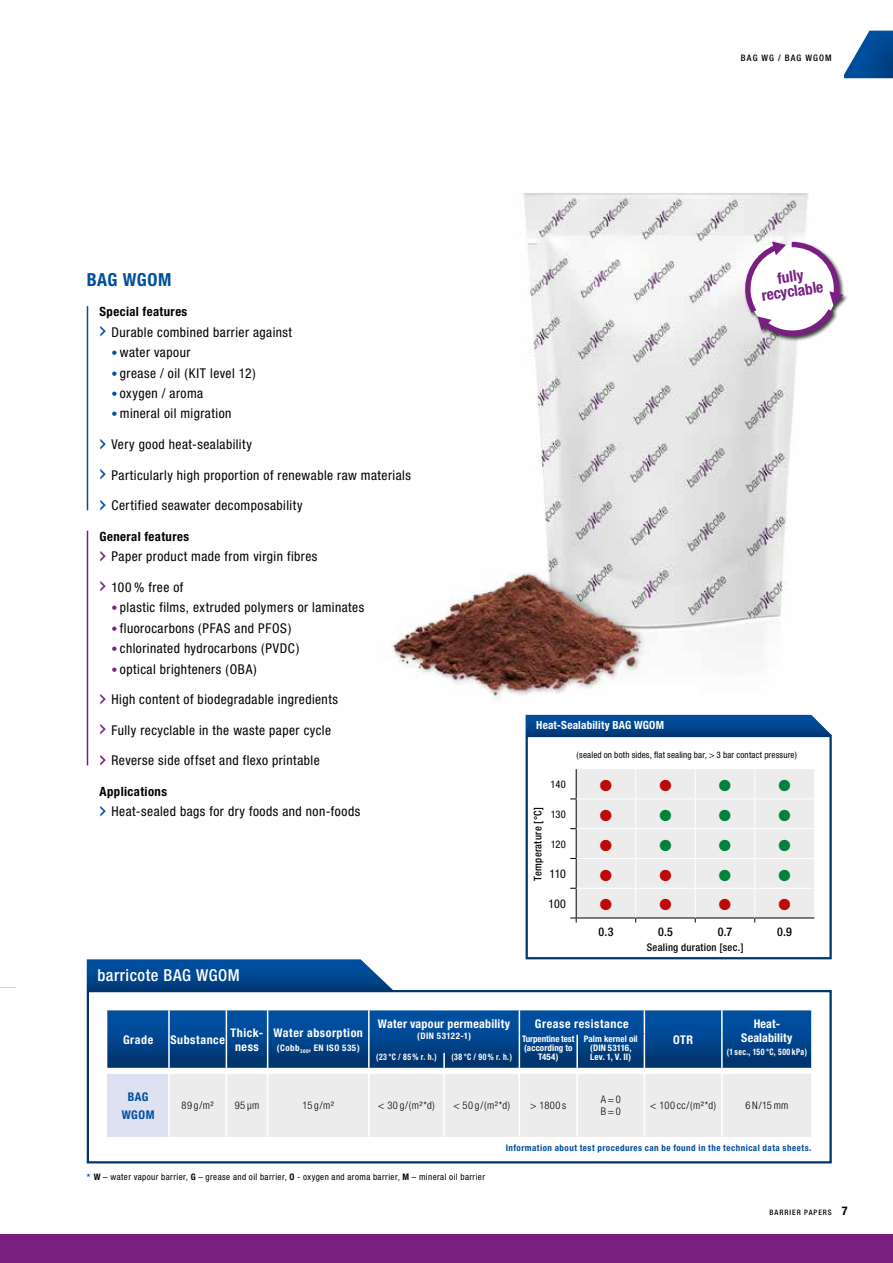
<style>
.page{position:relative;width:893px;height:1263px;background:#fff}
.page>*{position:absolute;margin:0;border:0;box-sizing:border-box;transform-origin:0 0}
.t1{font:300 34.5px "DIN Pro";color:#be0908}
.t2{font:300 34.5px "DIN Pro";color:#00823c}
.t3{font:700 condensed 18px "Helvetica Neue";letter-spacing:.025em;color:#004e9e}
.t4{font:500 condensed 16.5px "Helvetica Neue";letter-spacing:.035em;color:#fff}
.t5{font:700 condensed 15.3px/14.5px "Helvetica Neue";color:#791f82;text-align:center}
.t6{font:condensed 13.5px "Helvetica Neue";letter-spacing:.035em;color:#000}
.t7{font:700 condensed 12.75px "Helvetica Neue";letter-spacing:.035em;color:#000}
.t8{font:700 condensed 12px/13.5px "Helvetica Neue";letter-spacing:.04em;color:#fff;text-align:center}
.t9{font:700 condensed 12px/13.5px "Helvetica Neue";letter-spacing:.01em;color:#fff;text-align:center}
.t10{font:500 condensed 12px "Helvetica Neue";color:#000}
.t11{font:700 condensed 12px/18px "Helvetica Neue";letter-spacing:.04em;color:#004e9e;text-align:center}
.t12{font:condensed 12px "Helvetica Neue";letter-spacing:-.02em;color:#000}
.t13{font:700 condensed 12px "Helvetica Neue";color:#000}
.t14{font:700 condensed 11.25px "Helvetica Neue";letter-spacing:.015em;color:#fff}
.t15{font:300 condensed 10.5px/12.6px "Helvetica Neue";letter-spacing:.04em;color:#000}
.t16{font:500 condensed 10.5px "Helvetica Neue";letter-spacing:.025em;color:#000}
.t17{font:condensed 10.5px "Helvetica Neue";letter-spacing:.01em;color:#000}
.t18{font:condensed 9px "Helvetica Neue";letter-spacing:.045em;color:#000}
.t19{font:700 condensed 9px/9px "Helvetica Neue";letter-spacing:.015em;color:#fff;text-align:center}
.t20{font:700 condensed 9px "Helvetica Neue";letter-spacing:.055em;color:#004e9e}
.t21{font:condensed 9px "Helvetica Neue";letter-spacing:.02em;color:#000}
.t22{font:700 condensed 9px "Helvetica Neue";letter-spacing:.015em;color:#fff;scale:.86 1}
.t23{font:700 condensed 9px "Helvetica Neue";letter-spacing:.06em;color:#fff;scale:.86 1}
.t24{font:700 condensed 9px "Helvetica Neue";letter-spacing:.055em;color:#fff}
.t25{font:500 condensed 9px "Helvetica Neue";letter-spacing:.125em;color:#000}
.t26{font:700 condensed 9px "Helvetica Neue";letter-spacing:.05em;color:#fff}
.t27{font:500 condensed 7.5px "Helvetica Neue";letter-spacing:.13em;color:#000}
.s1{font-family:"DIN Pro";font-stretch:normal;font-size:25.5px;color:#004e9e}
.s2{font-size:12px;color:#004e9e}
.s3{font-family:"DIN Pro";font-stretch:normal;font-size:25.5px;color:#791f82}
.s4{font-size:12px;color:#791f82}
.s5{color:#00823c}
.s6{color:#be0908}
.s7{font-weight:700;color:#004e9e}
.s8{font-weight:700}
</style>
<div class="page">
<svg style="left:844px;top:31px;width:49px;height:47px"></svg>
<div style="left:0;top:1235px;width:893px;height:28px;background:#791f82"></div>
<img style="left:390px;top:193px;width:422px;height:545px">
<div style="left:744px;top:241px;width:105px;height:101px;background:#000;opacity:.75"></div>
<svg style="left:739px;top:239px;width:104px;height:102px"></svg>
<div style="left:87px;top:990px;width:745px;height:173px;background:#fff;border:2px solid #003570"></div>
<svg style="left:107px;top:1010px;width:704px;height:127px;background:#82a0c2"></svg>
<hr style="left:520px;top:1033px;width:57px;height:1px;background:#004e9e">
<hr style="left:577px;top:1033px;width:67px;height:1px;background:#004e9e">
<svg style="left:87px;top:959px;width:306px;height:31px;background:#105196"></svg>
<hr style="left:87px;top:531px;width:1px;height:234px;background:#791f82">
<hr style="left:87px;top:306px;width:1px;height:204px;background:#004e9e">
<svg style="left:526px;top:715px;width:306px;height:20px;background:#084c92"></svg>
<div style="left:526px;top:735px;width:306px;height:224px;background:#fff;border:2px solid #003570"></div>
<svg style="left:570px;top:769px;width:244px;height:153px;background:#eaeaeb"></svg>
<hr style="left:577px;top:888px;width:59px;height:1px;background:#fff">
<hr style="left:636px;top:888px;width:59px;height:1px;background:#fff">
<hr style="left:635px;top:888px;width:1px;height:30px;background:#fff">
<hr style="left:695px;top:888px;width:60px;height:1px;background:#fff">
<hr style="left:695px;top:888px;width:1px;height:30px;background:#fff">
<hr style="left:755px;top:888px;width:59px;height:1px;background:#fff">
<hr style="left:754px;top:888px;width:1px;height:30px;background:#fff">
<p class="t25" style="left:741px;top:53px;width:92px">BAG WG / BAG WGOM</p>
<h2 class="t3" style="left:87px;top:268px;width:86px">BAG WGOM</h2>
<p class="t7" style="left:99px;top:304px;width:89px">Special features</p>
<p class="t6" style="left:99px;top:324px;width:195px"><span class="s1">›</span> Durable combined barrier against</p>
<p class="t6" style="left:111px;top:345px;width:80px"><span class="s2">•</span> water vapour</p>
<p class="t6" style="left:111px;top:365px;width:146px"><span class="s2">•</span> grease / oil (KIT level 12)</p>
<p class="t6" style="left:111px;top:385px;width:93px"><span class="s2">•</span> oxygen / aroma</p>
<p class="t6" style="left:111px;top:406px;width:122px"><span class="s2">•</span> mineral oil migration</p>
<p class="t6" style="left:99px;top:436px;width:155px"><span class="s1">›</span> Very good heat-sealability</p>
<p class="t6" style="left:99px;top:467px;width:314px"><span class="s1">›</span> Particularly high proportion of renewable raw materials</p>
<p class="t6" style="left:99px;top:498px;width:205px"><span class="s1">›</span> Certified seawater decomposability</p>
<p class="t7" style="left:99px;top:529px;width:91px">General features</p>
<p class="t6" style="left:99px;top:549px;width:220px"><span class="s3">›</span> Paper product made from virgin fibres</p>
<p class="t6" style="left:99px;top:579px;width:86px"><span class="s3">›</span> 100 % free of</p>
<p class="t6" style="left:111px;top:600px;width:254px"><span class="s4">•</span> plastic films, extruded polymers or laminates</p>
<p class="t6" style="left:111px;top:620px;width:181px"><span class="s4">•</span> fluorocarbons (PFAS and PFOS)</p>
<p class="t6" style="left:111px;top:641px;width:189px"><span class="s4">•</span> chlorinated hydrocarbons (PVDC)</p>
<p class="t6" style="left:111px;top:661px;width:147px"><span class="s4">•</span> optical brighteners (OBA)</p>
<p class="t6" style="left:99px;top:692px;width:241px"><span class="s3">›</span> High content of biodegradable ingredients</p>
<p class="t6" style="left:99px;top:722px;width:234px"><span class="s3">›</span> Fully recyclable in the waste paper cycle</p>
<p class="t6" style="left:99px;top:753px;width:223px"><span class="s3">›</span> Reverse side offset and flexo printable</p>
<p class="t7" style="left:99px;top:784px;width:69px">Applications</p>
<p class="t6" style="left:99px;top:804px;width:263px"><span class="s1">›</span> Heat-sealed bags for dry foods and non-foods</p>
<p class="t4" style="left:97px;top:965px;width:144px">barricote BAG WGOM</p>
<p class="t5" style="left:758px;top:273px;width:64px;rotate:-8deg">fully recyclable</p>
<p class="t14" style="left:536px;top:719px;width:129px">Heat-Sealability BAG WGOM</p>
<p class="t21" style="left:577px;top:750px;width:222px">(sealed on both sides, flat sealing bar, &gt; 3 bar contact pressure)</p>
<p class="t17" style="left:551px;top:778px;width:17px">140</p>
<h1 class="t1" style="left:596px;top:761px;width:199px">••<span class="s5">••</span></h1>
<p class="t17" style="left:551px;top:808px;width:17px">130</p>
<h1 class="t2" style="left:596px;top:791px;width:199px"><span class="s6">•</span>•••</h1>
<p class="t17" style="left:551px;top:838px;width:17px">120</p>
<h1 class="t2" style="left:596px;top:821px;width:199px"><span class="s6">•</span>•••</h1>
<p class="t12" style="left:549px;top:867px;width:18px">110</p>
<h1 class="t1" style="left:596px;top:851px;width:199px">••<span class="s5">••</span></h1>
<p class="t12" style="left:548px;top:897px;width:19px">100</p>
<h1 class="t1" style="left:596px;top:880px;width:199px">••••</h1>
<p class="t10" style="left:598px;top:925px;width:16px">0.3</p>
<p class="t10" style="left:658px;top:925px;width:16px">0.5</p>
<p class="t10" style="left:718px;top:925px;width:16px">0.7</p>
<p class="t10" style="left:777px;top:925px;width:16px">0.9</p>
<p class="t16" style="left:647px;top:941px;width:98px">Sealing duration [sec.]</p>
<p class="t16" style="left:531px;top:880px;width:75px;rotate:-90deg">Temperature [°C]</p>
<p class="t8" style="left:123px;top:1032px;width:32px">Grade</p>
<p class="t8" style="left:170px;top:1032px;width:56px">Substance</p>
<p class="t8" style="left:231px;top:1026px;width:34px">Thick&shy;ness</p>
<p class="t8" style="left:273px;top:1026px;width:91px">Water absorption</p>
<p class="t24" style="left:277px;top:1042px;width:84px">(Cobb<sub>300</sub>, EN ISO 535)</p>
<p class="t8" style="left:535px;top:1017px;width:95px">Grease resistance</p>
<p class="t8" style="left:378px;top:1017px;width:134px">Water vapour permeability</p>
<p class="t26" style="left:417px;top:1030px;width:55px">(DIN 53122-1)</p>
<p class="t19" style="left:522px;top:1034px;width:54px">Turpentine test (according to<br>T454)</p>
<p class="t19" style="left:584px;top:1034px;width:55px">Palm kernel oil (DIN 53116,</p>
<p class="t22" style="left:376px;top:1051px;width:72px">(23 °C / 85 % r. h.)</p>
<p class="t22" style="left:451px;top:1051px;width:72px">(38 °C / 90 % r. h.)</p>
<p class="t19" style="left:590px;top:1052px;width:43px">Lev. 1, V. II)</p>
<p class="t8" style="left:673px;top:1032px;width:22px">OTR</p>
<p class="t9" style="left:741px;top:1017px;width:53px">Heat-<br>Sealability</p>
<p class="t23" style="left:727px;top:1046px;width:95px">(1 sec., 150 °C, 500 kPa)</p>
<p class="t11" style="left:122px;top:1087px;width:34px">BAG<br>WGOM</p>
<p class="t15" style="left:182px;top:1099px;width:34px">89 g/m²</p>
<p class="t15" style="left:235px;top:1099px;width:26px">95 µm</p>
<p class="t15" style="left:302px;top:1099px;width:33px">15 g/m²</p>
<p class="t15" style="left:378px;top:1099px;width:58px">&lt; 30g/(m²*d)</p>
<p class="t15" style="left:453px;top:1099px;width:58px">&lt; 50g/(m²*d)</p>
<p class="t15" style="left:530px;top:1099px;width:38px">&gt; 1800 s</p>
<p class="t15" style="left:601px;top:1093px;width:22px">A=0<br>B=0</p>
<p class="t15" style="left:650px;top:1099px;width:67px">&lt; 100cc/(m²*d)</p>
<p class="t15" style="left:745px;top:1099px;width:45px">6N/15mm</p>
<p class="t18" style="left:87px;top:1172px;width:400px"><span class="s7">*</span> <span class="s8">W</span> – water vapour barrier, <span class="s8">G</span> – grease and oil barrier, <span class="s8">O</span> - oxygen and aroma barrier, <span class="s8">M</span> – mineral oil barrier</p>
<p class="t20" style="left:506px;top:1142px;width:307px">Information about test procedures can be found in the technical data sheets.</p>
<p class="t27" style="left:770px;top:1207px;width:64px">BARRIER PAPERS</p>
<p class="t13" style="left:842px;top:1203px;width:7px">7</p>
</div>
